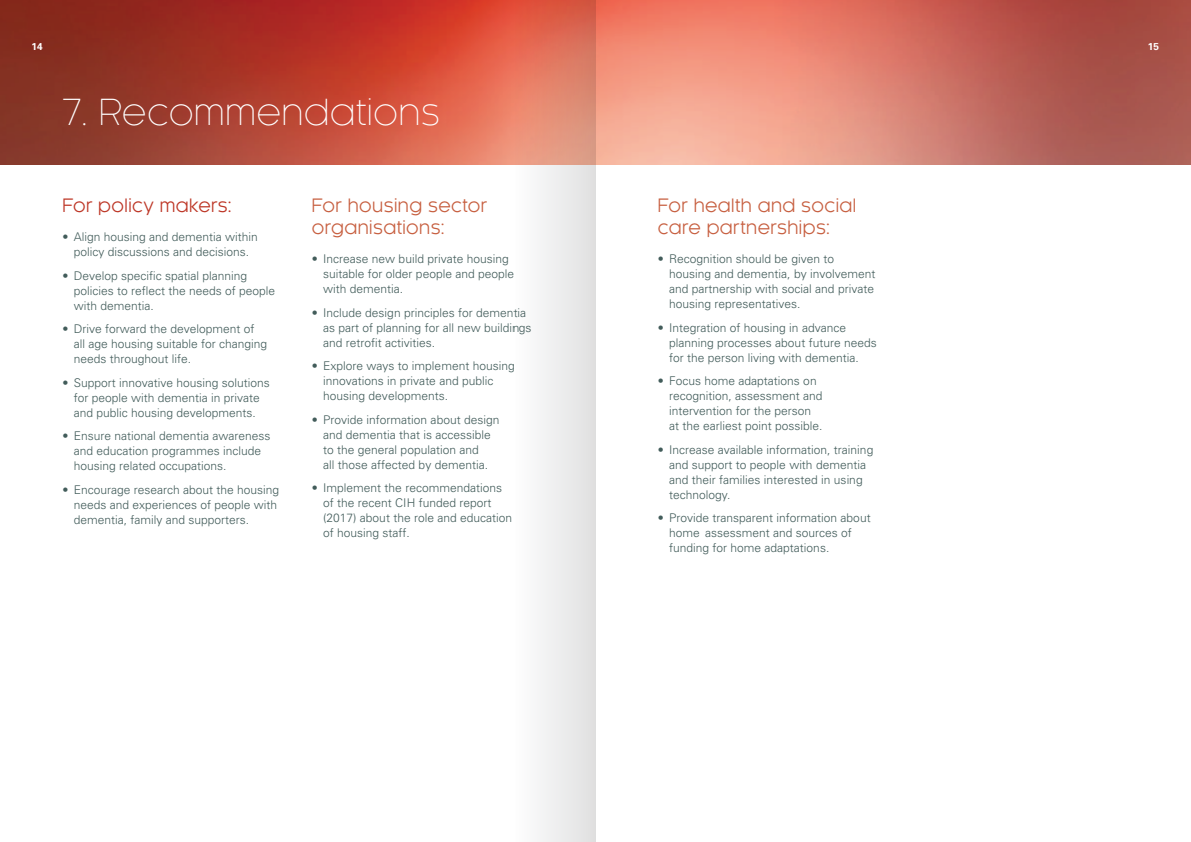
<style>
.page{position:relative;width:1191px;height:842px;background:#fff}
.page>*{position:absolute;margin:0;border:0;box-sizing:border-box;transform-origin:0 0}
.t1{font:300 35px "Kaleko 105";letter-spacing:.025em;color:#fff}
.t2{font:18px/22px "Kaleko 105";letter-spacing:.025em;color:#c75f40}
.t3{font:18px "Kaleko 105";letter-spacing:.025em;color:#bd3626}
.t4{font:300 12px/15px "Univers";color:#425c5a}
.t5{font:700 10px "Univers";color:#fff}
</style>
<div class="page">
<img style="left:0;top:0;width:1191px;height:164px">
<svg style="left:514px;top:0;width:81px;height:842px"></svg>
<p class="t5" style="left:32px;top:40px;width:13px">14</p>
<p class="t5" style="left:1148px;top:40px;width:13px">15</p>
<p class="t1" style="left:62px;top:93px;width:379px">7. Recommendations</p>
<p class="t3" style="left:62px;top:195px;width:171px">For policy makers:</p>
<p class="t4" style="left:62px;top:229px;width:197px;text-align:center">• Align housing and dementia within policy discussions and decisions.</p>
<p class="t4" style="left:74px;top:268px;width:203px;text-indent:-11px">• Develop specific spatial planning policies to reflect the needs of people with dementia.</p>
<p class="t4" style="left:74px;top:321px;width:195px;text-indent:-11px">• Drive forward the development of all age housing suitable for changing needs throughout life.</p>
<p class="t4" style="left:62px;top:375px;width:209px;text-align:center">• Support innovative housing solutions for people with dementia in private and public housing developments.</p>
<p class="t4" style="left:74px;top:428px;width:198px;text-indent:-11px">• Ensure national dementia awareness and education programmes include housing related occupations.</p>
<p class="t4" style="left:74px;top:482px;width:207px;text-indent:-11px">• Encourage research about the housing needs and experiences of people with dementia, family and supporters.</p>
<p class="t2" style="left:312px;top:194px;width:177px">For housing sector organisations:</p>
<p class="t4" style="left:323px;top:251px;width:192px;text-indent:-11px">• Increase new build private housing suitable for older people and people with dementia.</p>
<p class="t4" style="left:323px;top:305px;width:210px;text-indent:-11px">• Include design principles for dementia as part of planning for all new buildings and retrofit activities.</p>
<p class="t4" style="left:323px;top:358px;width:193px;text-indent:-11px">• Explore ways to implement housing innovations in private and public housing developments.</p>
<p class="t4" style="left:323px;top:412px;width:178px;text-indent:-11px">• Provide information about design and dementia that is accessible to the general population and<br>all those affected by dementia.</p>
<p class="t4" style="left:323px;top:480px;width:190px;text-indent:-11px">• Implement the recommendations of the recent CIH funded report (2017) about the role and education of housing staff.</p>
<p class="t2" style="left:658px;top:194px;width:200px">For health and social care partnerships:</p>
<p class="t4" style="left:669px;top:251px;width:208px;text-indent:-11px">• Recognition should be given to housing and dementia, by involvement and partnership with social and private housing representatives.</p>
<p class="t4" style="left:669px;top:320px;width:209px;text-indent:-11px">• Integration of housing in advance planning processes about future needs for the person living with dementia.</p>
<p class="t4" style="left:669px;top:373px;width:155px;text-indent:-11px">• Focus home adaptations on recognition, assessment and intervention for the person at the earliest point possible.</p>
<p class="t4" style="left:669px;top:442px;width:206px;text-indent:-11px">• Increase available information, training and support to people with dementia and their families interested in using technology.</p>
<p class="t4" style="left:669px;top:510px;width:203px;text-indent:-11px">• Provide transparent information about home assessment and sources of funding for home adaptations.</p>
</div>
